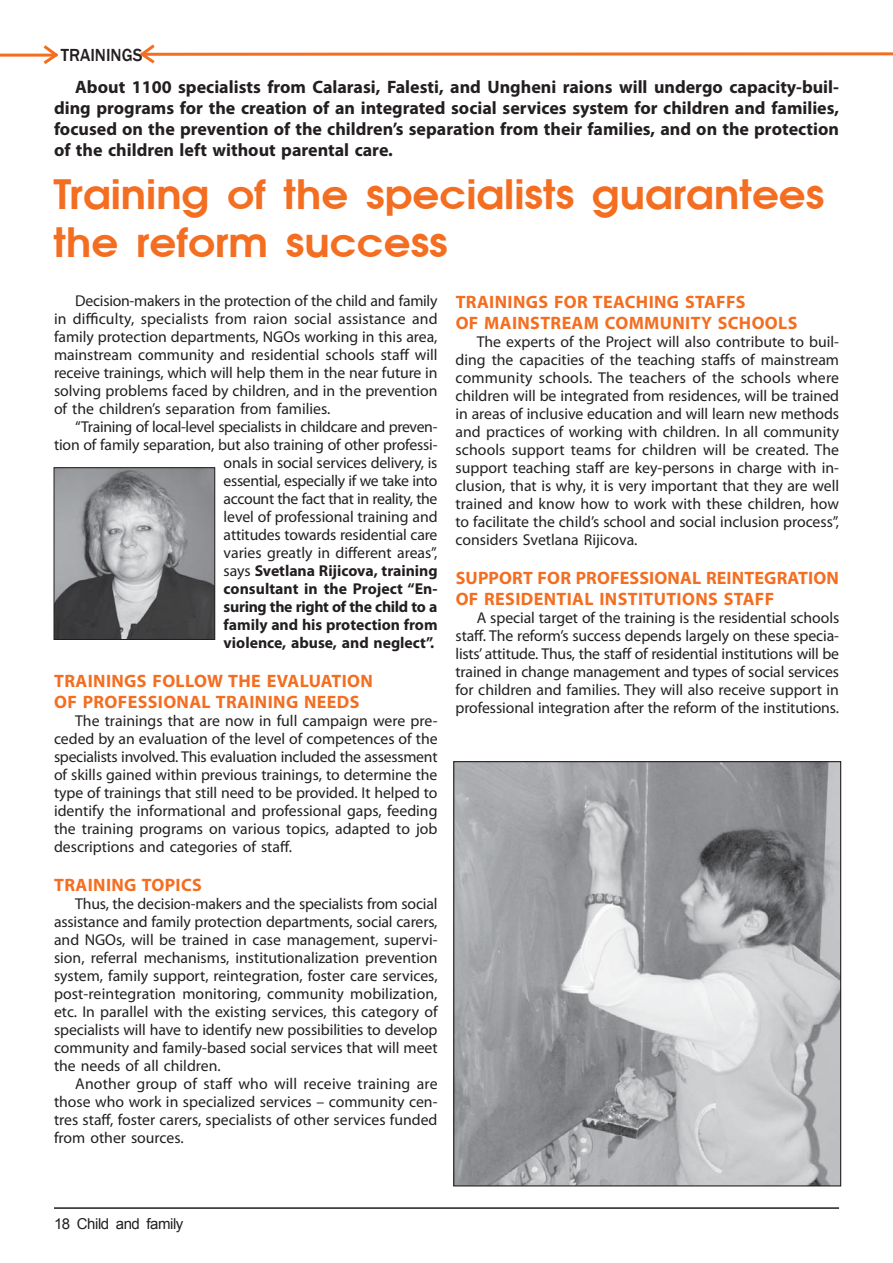
<style>
.page{position:relative;width:893px;height:1263px;background:#fff}
.page>*{position:absolute;margin:0;border:0;box-sizing:border-box;transform-origin:0 0}
.t1{font:600 40.5px/48px "Avant Garde";color:#f36e21;scale:1.04 1}
.t2{font:700 18px/21px "Myriad Pro";color:#231f20;text-align:justify}
.t3{font:700 18px/21px "Myriad Pro";letter-spacing:.02em;color:#f36e21}
.t4{font:500 18px "Franklin Gothic";color:#231f20;scale:.95 1}
.t5{font:15.75px/18px "Myriad Pro";letter-spacing:-.005em;color:#231f20;text-align:justify}
.t6{font:15px "Arial";letter-spacing:-.03em;color:#231f20}
.s1{font-weight:700}
</style>
<div class="page">
<hr style="left:54px;top:1207px;width:785px;height:2px;background:#231f20">
<svg style="left:140px;top:44px;width:15px;height:20px"></svg>
<svg style="left:40px;top:45px;width:18px;height:19px"></svg>
<hr style="left:0;top:54px;width:54px;height:3px;background:#f36e21">
<svg style="left:143px;top:52px;width:750px;height:4px;background:#f59157"></svg>
<img style="left:455px;top:763px;width:384px;height:421px">
<img style="left:56px;top:469px;width:157px;height:169px">
<div style="left:54px;top:467px;width:161px;height:173px;border:1px solid #231f20"></div>
<p class="t4" style="left:61px;top:45px;width:87px">TRAININGS</p>
<p class="t2" style="left:54px;top:78px;width:786px;text-indent:21px">About 1100 specialists from Calarasi, Falesti, and Ungheni raions will undergo capacity-buil&shy;ding programs for the creation of an integrated social services system for children and families, focused on the prevention of the children’s separation from their families, and on the protection of the children left without parental care.</p>
<h1 class="t1" style="left:54px;top:172px;width:743px">Training of the specialists guarantees the reform success</h1>
<p class="t5" style="left:54px;top:293px;width:385px;text-indent:21px">Decision-makers in the protection of the child and family in difficulty, specialists from raion social assistance and family protection departments, NGOs working in this area, mainstream community and residential schools staff will receive trainings, which will help them in the near future in solving problems faced by children, and in the prevention of the children’s separation from families.</p>
<p class="t5" style="left:54px;top:419px;width:385px;text-align:right">“Training of local-level specialists in childcare and preven&shy;tion of family separation, but also training of other professi&shy;onals in social services delivery, is<br>essential, especially if we take into<br>account the fact that in reality, the<br>level of professional training and<br>attitudes towards residential care<br>varies greatly in different areas”,<br>says <span class="s1">Svetlana Rijicova, training<br>consultant in the Project “En-<br>suring the right of the child to a<br>family and his protection from<br>violence, abuse, and neglect”.</span></p>
<p class="t3" style="left:54px;top:672px;width:320px">TRAININGS FOLLOW THE EVALUATION<br>OF PROFESSIONAL TRAINING NEEDS</p>
<p class="t5" style="left:54px;top:713px;width:385px;text-indent:21px">The trainings that are now in full campaign were pre&shy;ceded by an evaluation of the level of competences of the specialists involved. This evaluation included the assessment of skills gained within previous trainings, to determine the type of trainings that still need to be provided. It helped to identify the informational and professional gaps, feeding the training programs on various topics, adapted to job descriptions and categories of staff.</p>
<p class="t3" style="left:54px;top:876px;width:149px">TRAINING TOPICS</p>
<p class="t5" style="left:54px;top:896px;width:385px;text-indent:21px">Thus, the decision-makers and the specialists from social assistance and family protection departments, social carers, and NGOs, will be trained in case management, supervi&shy;sion, referral mechanisms, institutionalization prevention system, family support, reintegration, foster care services, post-reintegration monitoring, community mobilization, etc. In parallel with the existing services, this category of specialists will have to identify new possibilities to develop community and family-based social services that will meet the needs of all children.</p>
<p class="t5" style="left:54px;top:1076px;width:385px;text-indent:21px">Another group of staff who will receive training are those who work in specialized services – community cen&shy;tres staff, foster carers, specialists of other services funded from other sources.</p>
<p class="t3" style="left:456px;top:293px;width:343px">TRAININGS FOR TEACHING STAFFS<br>OF MAINSTREAM COMMUNITY SCHOOLS</p>
<p class="t5" style="left:455px;top:334px;width:385px;text-indent:21px">The experts of the Project will also contribute to buil&shy;ding the capacities of the teaching staffs of mainstream community schools. The teachers of the schools where children will be integrated from residences, will be trained in areas of inclusive education and will learn new methods and practices of working with children. In all community schools support teams for children will be created. The support teaching staff are key-persons in charge with in&shy;clusion, that is why, it is very important that they are well trained and know how to work with these children, how to facilitate the child’s school and social inclusion process”, considers Svetlana Rijicova.</p>
<p class="t3" style="left:456px;top:569px;width:385px">SUPPORT FOR PROFESSIONAL REINTEGRATION<br>OF RESIDENTIAL INSTITUTIONS STAFF</p>
<p class="t5" style="left:455px;top:610px;width:385px;text-indent:21px">A special target of the training is the residential schools staff. The reform’s success depends largely on these specia&shy;lists’ attitude. Thus, the staff of residential institutions will be trained in change management and types of social services for children and families. They will also receive support in professional integration after the reform of the institutions.</p>
<p class="t6" style="left:54px;top:1215px;width:131px">18 Child and family</p>
</div>
